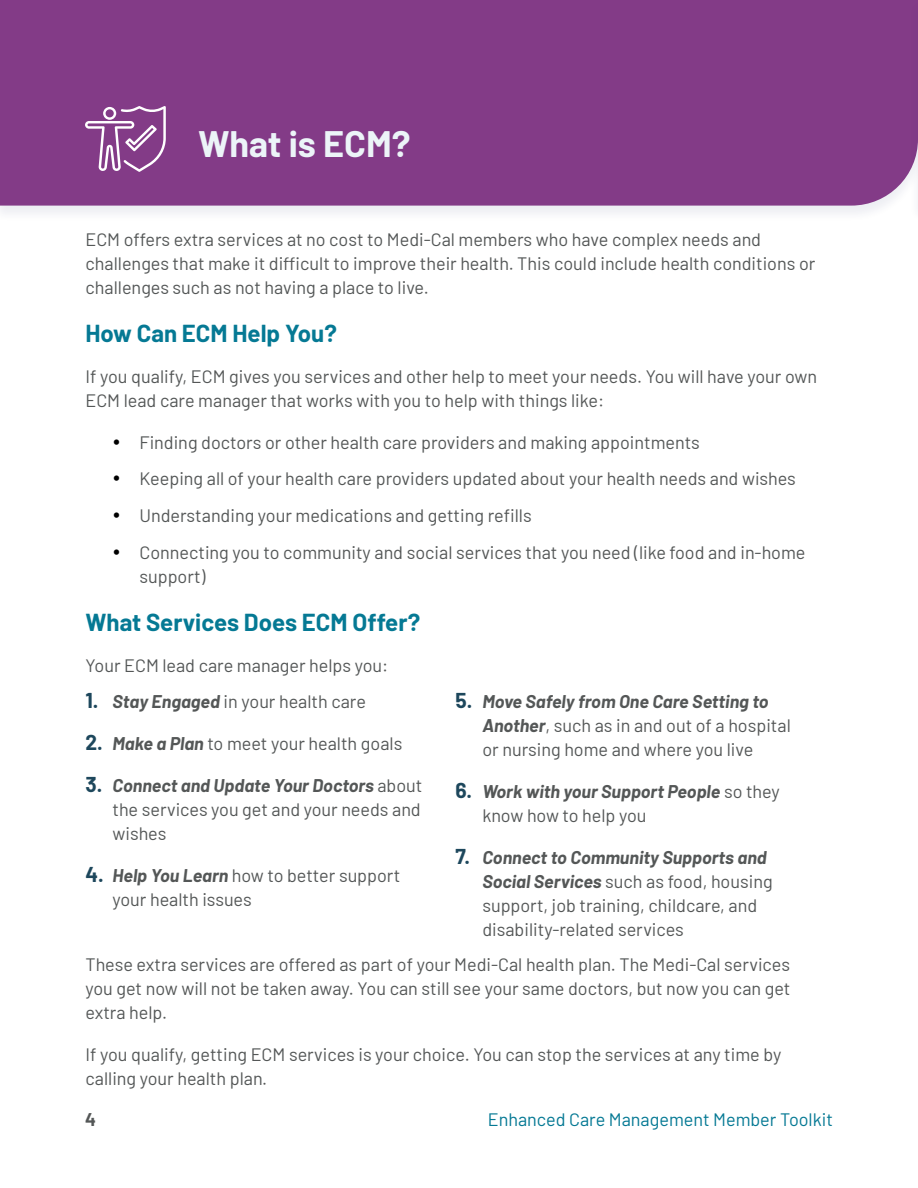
<style>
.page{position:relative;width:918px;height:1188px;background:#fff}
.page>*{position:absolute;margin:0;border:0;box-sizing:border-box;transform-origin:0 0}
.t1{font:700 36px "Barlow";color:#ecf4f8}
.t2{font:700 24px "Barlow";color:#057994}
.t3{font:18px/24px "Barlow";color:#545757}
.t4{font:italic 700 18px/24px "Barlow";color:#545757}
.t5{font:18px "Barlow";color:#057994}
.t6{font:700 18px "Barlow";color:#545757}
.s1{color:#000}
.s2{font-weight:700;font-size:21px;color:#1d475c}
.s3{font-weight:700;font-style:italic}
.s4{font-style:normal;font-size:21px;color:#1d475c}
.s5{font-weight:400;font-style:normal}
</style>
<div class="page">
<div style="left:0;top:1px;width:918px;height:222px;background:#f7f7f9"></div>
<div style="left:0;top:0;width:917px;height:206px;background:#833b87"></div>
<svg style="left:85px;top:106px;width:81px;height:66px;background:#9e65a1"></svg>
<div style="left:910px;top:1px;width:8px;height:222px;background:#28306e;opacity:.08"></div>
<svg style="left:917px;top:0;width:1px;height:206px"></svg>
<h2 class="t1" style="left:198px;top:118px;width:214px">What is ECM?</h2>
<p class="t3" style="left:86px;top:226px;width:731px">ECM offers extra services at no cost to Medi-Cal members who have complex needs and challenges that make it difficult to improve their health. This could include health conditions or challenges such as not having a place to live.</p>
<h3 class="t2" style="left:86px;top:315px;width:253px">How Can ECM Help You?</h3>
<p class="t3" style="left:86px;top:363px;width:733px">If you qualify, ECM gives you services and other help to meet your needs. You will have your own<br>ECM lead care manager that works with you to help with things like:</p>
<p class="t3" style="left:112px;top:429px;width:589px"><span class="s1">•</span> Finding doctors or other health care providers and making appointments</p>
<p class="t3" style="left:112px;top:466px;width:685px"><span class="s1">•</span> Keeping all of your health care providers updated about your health needs and wishes</p>
<p class="t3" style="left:112px;top:502px;width:421px"><span class="s1">•</span> Understanding your medications and getting refills</p>
<p class="t3" style="left:140px;top:539px;width:667px;text-indent:-27px"><span class="s1">•</span> Connecting you to community and social services that you need (like food and in-home support)</p>
<h3 class="t2" style="left:86px;top:605px;width:336px">What Services Does ECM Offer?</h3>
<p class="t3" style="left:86px;top:652px;width:304px">Your ECM lead care manager helps you:</p>
<p class="t3" style="left:86px;top:688px;width:282px"><span class="s2">1.</span> <span class="s3">Stay Engaged</span> in your health care</p>
<p class="t3" style="left:86px;top:730px;width:318px"><span class="s2">2.</span> <span class="s3">Make a Plan</span> to meet your health goals</p>
<p class="t3" style="left:112px;top:772px;width:311px;text-align:justify;text-indent:-27px"><span class="s2">3.</span> <span class="s3">Connect and Update Your Doctors</span> about the services you get and your needs and wishes</p>
<p class="t3" style="left:112px;top:862px;width:289px;text-indent:-27px"><span class="s2">4.</span> <span class="s3">Help You Learn</span> how to better support your health issues</p>
<p class="t3" style="left:482px;top:688px;width:310px;text-indent:-27px"><span class="s2">5.</span> <span class="s3">Move Safely from One Care Setting to<br>Another</span>, such as in and out of a hospital or nursing home and where you live</p>
<p class="t4" style="left:482px;top:778px;width:299px;text-indent:-27px"><span class="s4">6.</span> Work with your Support People <span class="s5">so they know how to help you</span></p>
<p class="t3" style="left:482px;top:844px;width:292px;text-indent:-27px"><span class="s2">7.</span> <span class="s3">Connect to Community Supports and Social Services</span> such as food, housing support, job training, childcare, and disability-related services</p>
<p class="t3" style="left:86px;top:951px;width:706px;text-align:justify">These extra services are offered as part of your Medi-Cal health plan. The Medi-Cal services you get now will not be taken away. You can still see your same doctors, but now you can get extra help.</p>
<p class="t3" style="left:86px;top:1041px;width:697px">If you qualify, getting ECM services is your choice. You can stop the services at any time by calling your health plan.</p>
<p class="t6" style="left:85px;top:1106px;width:12px">4</p>
<p class="t5" style="left:488px;top:1106px;width:347px">Enhanced Care Management Member Toolkit</p>
</div>
